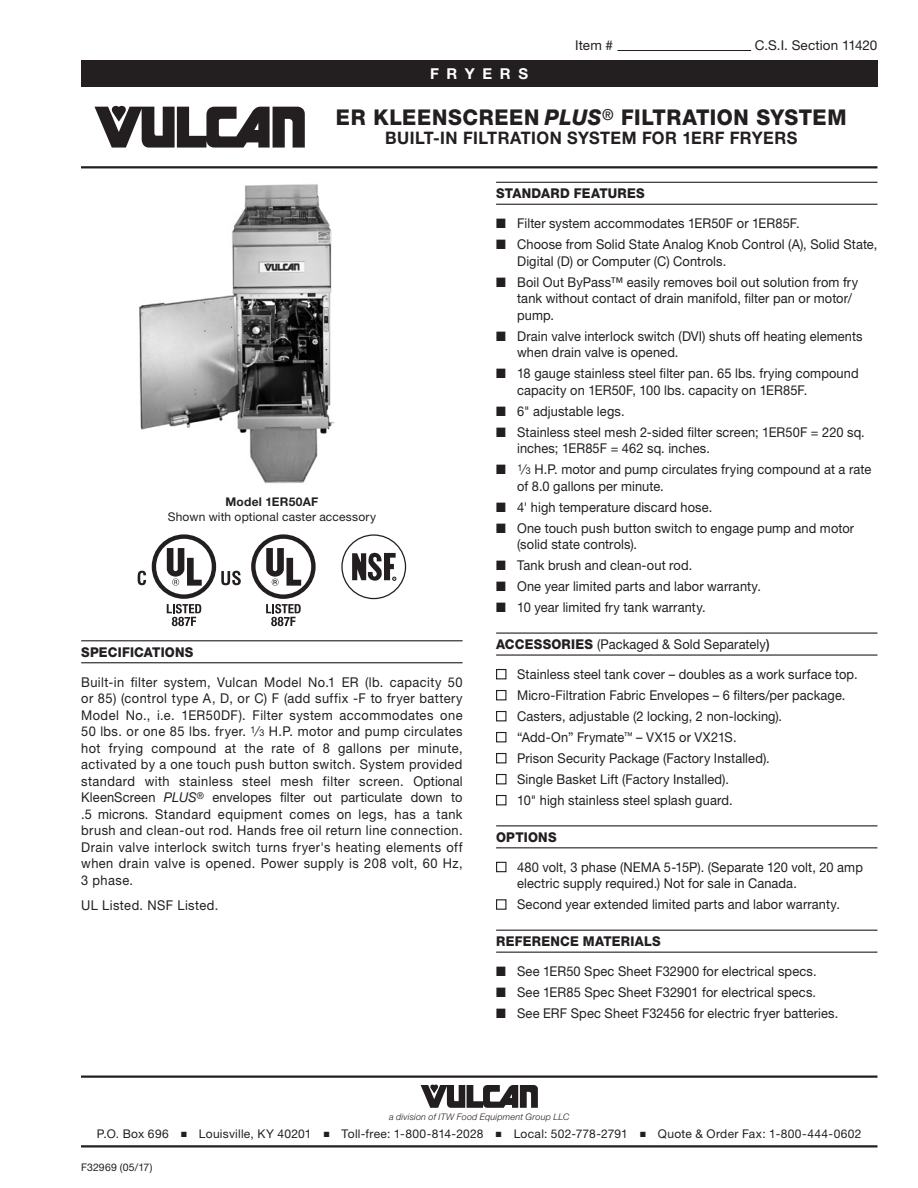
<style>
.page{position:relative;width:918px;height:1188px;background:#fff}
.page>*{position:absolute;margin:0;border:0;box-sizing:border-box;transform-origin:0 0}
.t1{font:800 21.75px "Helvetica Neue LT Std";letter-spacing:.03em;color:#231f20;scale:.95 1}
.Title_Sub_1{font:700 17.25px "Helvetica Neue LT Std";letter-spacing:.03em;color:#231f20;scale:.95 1}
.t2{font:700 15px "Helvetica Neue LT Std";letter-spacing:.51em;color:#fff}
.Body_1_Align-Justify{font:13.5px/16.5px "Helvetica Neue LT Std";letter-spacing:.01em;color:#231f20;scale:.95 1}
.Sub_Head_1{font:800 13.5px "Helvetica Neue LT Std";letter-spacing:.02em;color:#231f20;scale:.95 1}
.Sub_Head_1-2{font:13.5px "Helvetica Neue LT Std";letter-spacing:.01em;color:#231f20;scale:.95 1}
.Body_1_Align-Justify-2{font:13.5px "Helvetica Neue LT Std";letter-spacing:.01em;color:#231f20}
.Body_2_Align-Left{font:13.5px "Helvetica Neue LT Std";letter-spacing:.035em;color:#231f20;scale:.95 1}
.Note-Image{font:12px/15px "Helvetica Neue LT Std";letter-spacing:.02em;color:#231f20;text-align:center}
.t3{font:10.5px "Helvetica Neue LT Std";letter-spacing:.01em;color:#231f20}
.t4{font:italic 300 9px "Helvetica Neue LT Std";letter-spacing:.02em;color:#231f20}
.s1{font-style:italic}
.s2{font-weight:700}
.s3{font-size:9.45px}
.s4{font-weight:800}
.s5{font-weight:500}
</style>
<div class="page">
<hr style="left:617px;top:50px;width:134px;height:1px;background:#231f20">
<div style="left:81px;top:60px;width:796px;height:27px;background:#231f20"></div>
<hr style="left:81px;top:1076px;width:797px;height:2px;background:#231f20">
<svg style="left:421px;top:1085px;width:117px;height:23px"></svg>
<hr style="left:81px;top:1145px;width:797px;height:3px;background:#231f20">
<svg style="left:94px;top:106px;width:211px;height:42px"></svg>
<hr style="left:81px;top:166px;width:797px;height:2px;background:#231f20">
<hr style="left:81px;top:640px;width:382px;height:1px;background:#231f20">
<hr style="left:81px;top:662px;width:382px;height:1px;background:#231f20">
<svg style="left:251px;top:534px;width:65px;height:92px"></svg>
<svg style="left:138px;top:571px;width:8px;height:14px"></svg>
<svg style="left:152px;top:534px;width:89px;height:92px"></svg>
<div style="left:341px;top:534px;width:65px;height:65px;border:1px solid #231f20;border-radius:50%"></div>
<svg style="left:352px;top:552px;width:44px;height:29px"></svg>
<hr style="left:496px;top:182px;width:381px;height:1px;background:#231f20">
<hr style="left:496px;top:204px;width:381px;height:1px;background:#231f20">
<hr style="left:496px;top:633px;width:381px;height:1px;background:#231f20">
<hr style="left:496px;top:654px;width:381px;height:2px;background:#231f20">
<hr style="left:496px;top:825px;width:381px;height:1px;background:#231f20">
<hr style="left:496px;top:847px;width:381px;height:1px;background:#231f20">
<hr style="left:496px;top:930px;width:381px;height:1px;background:#231f20">
<hr style="left:496px;top:952px;width:381px;height:1px;background:#231f20">
<div style="left:496px;top:669px;width:10px;height:10px;border:1px solid #231f20"></div>
<div style="left:496px;top:690px;width:10px;height:10px;border:1px solid #231f20"></div>
<div style="left:496px;top:711px;width:10px;height:10px;border:1px solid #231f20"></div>
<div style="left:496px;top:732px;width:10px;height:10px;border:1px solid #231f20"></div>
<div style="left:496px;top:753px;width:10px;height:10px;border:1px solid #231f20"></div>
<div style="left:496px;top:774px;width:10px;height:10px;border:1px solid #231f20"></div>
<div style="left:496px;top:795px;width:10px;height:10px;border:1px solid #231f20"></div>
<div style="left:496px;top:862px;width:10px;height:10px;border:1px solid #231f20"></div>
<div style="left:496px;top:899px;width:10px;height:11px;border:1px solid #231f20"></div>
<img style="left:139px;top:184px;width:195px;height:300px">
<p class="t2" style="left:430px;top:64px;width:99px">FRYERS</p>
<p class="Body_1_Align-Justify-2" style="left:575px;top:37px;width:39px">Item #</p>
<p class="Body_1_Align-Justify-2" style="left:755px;top:37px;width:124px">C.S.I. Section 11420</p>
<p class="t1" style="left:336px;top:104px;width:539px">ER KLEENSCREEN <span class="s1">PLUS</span><sup>®</sup> FILTRATION SYSTEM</p>
<p class="Title_Sub_1" style="left:385px;top:128px;width:436px">BUILT-IN FILTRATION SYSTEM FOR 1ERF FRYERS</p>
<p class="Note-Image" style="left:168px;top:494px;width:210px"><span class="s2">Model 1ER50AF<br></span>Shown with optional caster accessory</p>
<p class="Sub_Head_1" style="left:81px;top:644px;width:120px">SPECIFICATIONS</p>
<p class="Body_1_Align-Justify" style="left:81px;top:673px;width:403px;text-align:justify">Built-in filter system, Vulcan Model No.1 ER (lb. capacity 50 or 85) (control type A, D, or C) F (add suffix -F to fryer battery Model No., i.e. 1ER50DF). Filter system accommodates one 50 lbs. or one 85 lbs. fryer. <sup>1</sup>⁄<span class="s3">3</span> H.P. motor and pump circulates hot frying compound at the rate of 8 gallons per minute, activated by a one touch push button switch. System provided standard with stainless steel mesh filter screen. Optional KleenScreen <span class="s1">PLUS</span><sup>®</sup> envelopes filter out particulate down to .5 microns. Standard equipment comes on legs, has a tank brush and clean-out rod. Hands free oil return line connection.<br>Drain valve interlock switch turns fryer's heating elements off when drain valve is opened. Power supply is 208 volt, 60 Hz, 3 phase.</p>
<p class="Body_2_Align-Left" style="left:81px;top:897px;width:146px">UL Listed. NSF Listed.</p>
<p class="Sub_Head_1" style="left:496px;top:185px;width:158px">STANDARD FEATURES</p>
<p class="Body_1_Align-Justify" style="left:496px;top:215px;width:321px">■ Filter system accommodates 1ER50F or 1ER85F.</p>
<p class="Body_1_Align-Justify" style="left:517px;top:236px;width:381px;text-indent:-21px">■ Choose from Solid State Analog Knob Control (A), Solid State,<br>Digital (D) or Computer (C) Controls.</p>
<p class="Body_1_Align-Justify" style="left:517px;top:273px;width:361px;text-indent:-21px">■ Boil Out ByPass™ easily removes boil out solution from fry tank without contact of drain manifold, filter pan or motor/ pump.</p>
<p class="Body_1_Align-Justify" style="left:517px;top:327px;width:365px;text-indent:-21px">■ Drain valve interlock switch (DVI) shuts off heating elements when drain valve is opened.</p>
<p class="Body_1_Align-Justify" style="left:517px;top:365px;width:361px;text-indent:-21px">■ 18 gauge stainless steel filter pan. 65 lbs. frying compound capacity on 1ER50F, 100 lbs. capacity on 1ER85F.</p>
<p class="Body_1_Align-Justify" style="left:496px;top:402px;width:137px">■ 6" adjustable legs.</p>
<p class="Body_1_Align-Justify" style="left:517px;top:423px;width:368px;text-indent:-21px">■ Stainless steel mesh 2-sided filter screen; 1ER50F = 220 sq. inches; 1ER85F = 462 sq. inches.</p>
<p class="Body_1_Align-Justify" style="left:517px;top:461px;width:374px;text-indent:-21px">■ <sup>1</sup>⁄<span class="s3">3</span> H.P. motor and pump circulates frying compound at a rate of 8.0 gallons per minute.</p>
<p class="Body_1_Align-Justify" style="left:496px;top:498px;width:229px">■ 4' high temperature discard hose.</p>
<p class="Body_1_Align-Justify" style="left:517px;top:519px;width:356px;text-indent:-21px">■ One touch push button switch to engage pump and motor (solid state controls).</p>
<p class="Body_1_Align-Justify" style="left:496px;top:557px;width:208px">■ Tank brush and clean-out rod.</p>
<p class="Body_1_Align-Justify" style="left:496px;top:578px;width:280px">■ One year limited parts and labor warranty.</p>
<p class="Body_1_Align-Justify" style="left:496px;top:599px;width:222px">■ 10 year limited fry tank warranty.</p>
<p class="Sub_Head_1-2" style="left:496px;top:636px;width:289px"><span class="s4">ACCESSORIES</span> (Packaged &amp; Sold Separately<span class="s5">)</span></p>
<p class="Body_1_Align-Justify" style="left:517px;top:666px;width:360px">Stainless steel tank cover – doubles as a work surface top.</p>
<p class="Body_1_Align-Justify" style="left:517px;top:687px;width:347px">Micro-Filtration Fabric Envelopes – 6 filters/per package.</p>
<p class="Body_1_Align-Justify" style="left:517px;top:708px;width:281px">Casters, adjustable (2 locking, 2 non-locking).</p>
<p class="Body_1_Align-Justify" style="left:517px;top:729px;width:233px">“Add-On” Frymate<sup>™</sup> – VX15 or VX21S.</p>
<p class="Body_1_Align-Justify" style="left:517px;top:750px;width:268px">Prison Security Package (Factory Installed).</p>
<p class="Body_1_Align-Justify" style="left:517px;top:771px;width:225px">Single Basket Lift (Factory Installed).</p>
<p class="Body_1_Align-Justify" style="left:517px;top:792px;width:228px">10" high stainless steel splash guard.</p>
<p class="Sub_Head_1" style="left:496px;top:829px;width:65px">OPTIONS</p>
<p class="Body_1_Align-Justify" style="left:517px;top:858px;width:366px">480 volt, 3 phase (NEMA 5-15P). (Separate 120 volt, 20 amp electric supply required.) Not for sale in Canada.</p>
<p class="Body_1_Align-Justify" style="left:517px;top:896px;width:341px">Second year extended limited parts and labor warranty.</p>
<p class="Sub_Head_1" style="left:496px;top:933px;width:175px">REFERENCE MATERIALS</p>
<p class="Body_1_Align-Justify" style="left:496px;top:963px;width:339px">■ See 1ER50 Spec Sheet F32900 for electrical specs.</p>
<p class="Body_1_Align-Justify" style="left:496px;top:984px;width:338px">■ See 1ER85 Spec Sheet F32901 for electrical specs.</p>
<p class="Body_1_Align-Justify" style="left:496px;top:1005px;width:362px">■ See ERF Spec Sheet F32456 for electric fryer batteries.</p>
<p class="t4" style="left:389px;top:1111px;width:182px">a division of ITW Food Equipment Group LLC</p>
<p class="Note-Image" style="left:97px;top:1127px;width:766px">P.O. Box 696 ■ Louisville, KY 40201 ■ Toll-free: 1-800-814-2028 ■ Local: 502-778-2791 ■ Quote &amp; Order Fax: 1-800-444-0602</p>
<p class="t3" style="left:81px;top:1161px;width:73px">F32969 (05/17)</p>
</div>
